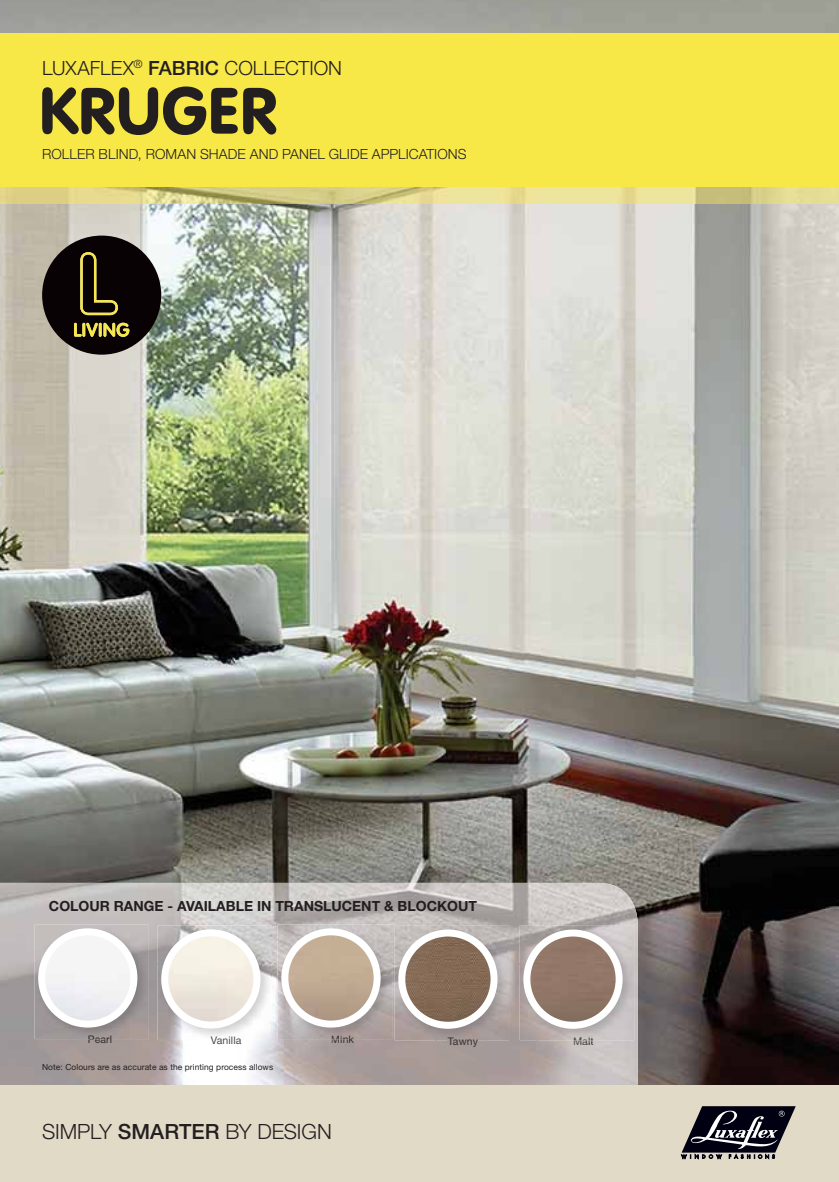
<style>
.page{position:relative;width:839px;height:1182px;background:#fff}
.page>*{position:absolute;margin:0;border:0;box-sizing:border-box;transform-origin:0 0}
.t1{font:64.5px "VAG Rounded BT";letter-spacing:-.01em;color:#231f20}
.t2{font:300 21px "Helvetica Neue LT Std";letter-spacing:-.005em;color:#231f20}
.t3{font:300 19.65px "Helvetica Neue LT Std";color:#231f20}
.t4{font:300 13.95px "Helvetica Neue LT Std";letter-spacing:.005em;color:#231f20}
.t5{font:700 13.95px "Helvetica Neue LT Std";color:#231f20}
.t6{font:10.5px "Helvetica Neue LT Std";letter-spacing:.01em;color:#352f2f}
.t7{font:10.5px "Helvetica Neue LT Std";letter-spacing:.01em;color:#4c4c4e}
.t8{font:10.5px "Helvetica Neue LT Std";letter-spacing:.01em;color:#342f2f}
.t9{font:10.5px "Helvetica Neue LT Std";color:#3c393a}
.t10{font:8.4px "Helvetica Neue LT Std";letter-spacing:.01em;color:#231f20}
.s1{font-weight:500}
.s2{color:#352f2f}
.s3{color:#353030}
.s4{color:#352f2e}
.s5{color:#342f2f}
.s6{color:#3c3a3a}
.s7{color:#3d3b3c}
</style>
<div class="page">
<img style="left:0;top:0;width:839px;height:1085px">
<img style="left:0;top:883px;width:638px;height:81px">
<img style="left:0;top:964px;width:83px;height:121px">
<img style="left:134px;top:964px;width:50px;height:121px">
<img style="left:235px;top:964px;width:50px;height:121px">
<div style="left:386px;top:964px;width:50px;height:121px;background:#a89a97"></div>
<img style="left:487px;top:964px;width:49px;height:121px">
<div style="left:587px;top:964px;width:51px;height:121px;background:#cbc5c5"></div>
<div style="left:83px;top:1039px;width:51px;height:46px;background:#a89b98"></div>
<img style="left:184px;top:1040px;width:51px;height:45px">
<img style="left:285px;top:1039px;width:101px;height:46px">
<div style="left:436px;top:1040px;width:51px;height:45px;background:#a79b97"></div>
<img style="left:536px;top:1040px;width:51px;height:45px">
<div style="left:0;top:33px;width:839px;height:155px;background:#f7e847"></div>
<img style="left:0;top:188px;width:839px;height:16px">
<svg style="left:42px;top:236px;width:119px;height:119px;background:#403a2f"></svg>
<img style="left:157px;top:926px;width:115px;height:114px">
<img style="left:166px;top:933px;width:90px;height:92px">
<div style="left:161px;top:929px;width:99px;height:100px;border:7px solid #fff;border-radius:50%"></div>
<img style="left:211px;top:1037px;width:30px;height:8px">
<img style="left:520px;top:926px;width:114px;height:114px">
<img style="left:527px;top:933px;width:92px;height:92px;border-radius:50%">
<div style="left:523px;top:930px;width:100px;height:99px;border:7px solid #fff;border-radius:50%"></div>
<img style="left:574px;top:1037px;width:19px;height:8px">
<img style="left:278px;top:925px;width:114px;height:114px">
<img style="left:287px;top:932px;width:88px;height:92px">
<div style="left:281px;top:928px;width:100px;height:100px;border:7px solid #fff;border-radius:50%"></div>
<img style="left:332px;top:1036px;width:22px;height:7px">
<img style="left:34px;top:925px;width:115px;height:114px">
<img style="left:42px;top:932px;width:92px;height:92px;border-radius:50%">
<div style="left:38px;top:928px;width:99px;height:100px;border:7px solid #fff;border-radius:50%"></div>
<img style="left:89px;top:1036px;width:23px;height:8px">
<img style="left:394px;top:926px;width:115px;height:114px">
<img style="left:402px;top:933px;width:92px;height:92px;border-radius:50%">
<div style="left:398px;top:930px;width:99px;height:99px;border:7px solid #fff;border-radius:50%"></div>
<img style="left:448px;top:1037px;width:30px;height:10px">
<div style="left:0;top:1085px;width:839px;height:97px;background:#e1dac7"></div>
<svg style="left:681px;top:1106px;width:115px;height:53px"></svg>
<h3 class="t3" style="left:42px;top:60px;width:301px">LUXAFLEX<sup>®</sup> <span class="s1">FABRIC</span> COLLECTION</h3>
<h1 class="t1" style="left:38px;top:88px;width:241px">KRUGER</h1>
<h3 class="t4" style="left:42px;top:148px;width:426px">ROLLER BLIND, ROMAN SHADE AND PANEL GLIDE APPLICATIONS</h3>
<h3 class="t5" style="left:49px;top:898px;width:429px">COLOUR RANGE - AVAILABLE IN TRANSLUCENT &amp; BLOCKOUT</h3>
<p class="t8" style="left:88px;top:1034px;width:26px">Pea<span class="s2">rl</span></p>
<p class="t7" style="left:211px;top:1035px;width:32px">Vanilla</p>
<p class="t6" style="left:331px;top:1034px;width:25px"><span class="s3">M</span>in<span class="s4">k</span></p>
<p class="t6" style="left:448px;top:1035px;width:32px">Taw<span class="s5">ny</span></p>
<p class="t9" style="left:573px;top:1035px;width:22px">Ma<span class="s6">l</span><span class="s7">t</span></p>
<p class="t10" style="left:42px;top:1063px;width:233px">Note: Colours are as accurate as the printing process allows</p>
<h2 class="t2" style="left:42px;top:1123px;width:291px">SIMPLY <span class="s1">SMARTER</span> BY DESIGN</h2>
</div>
